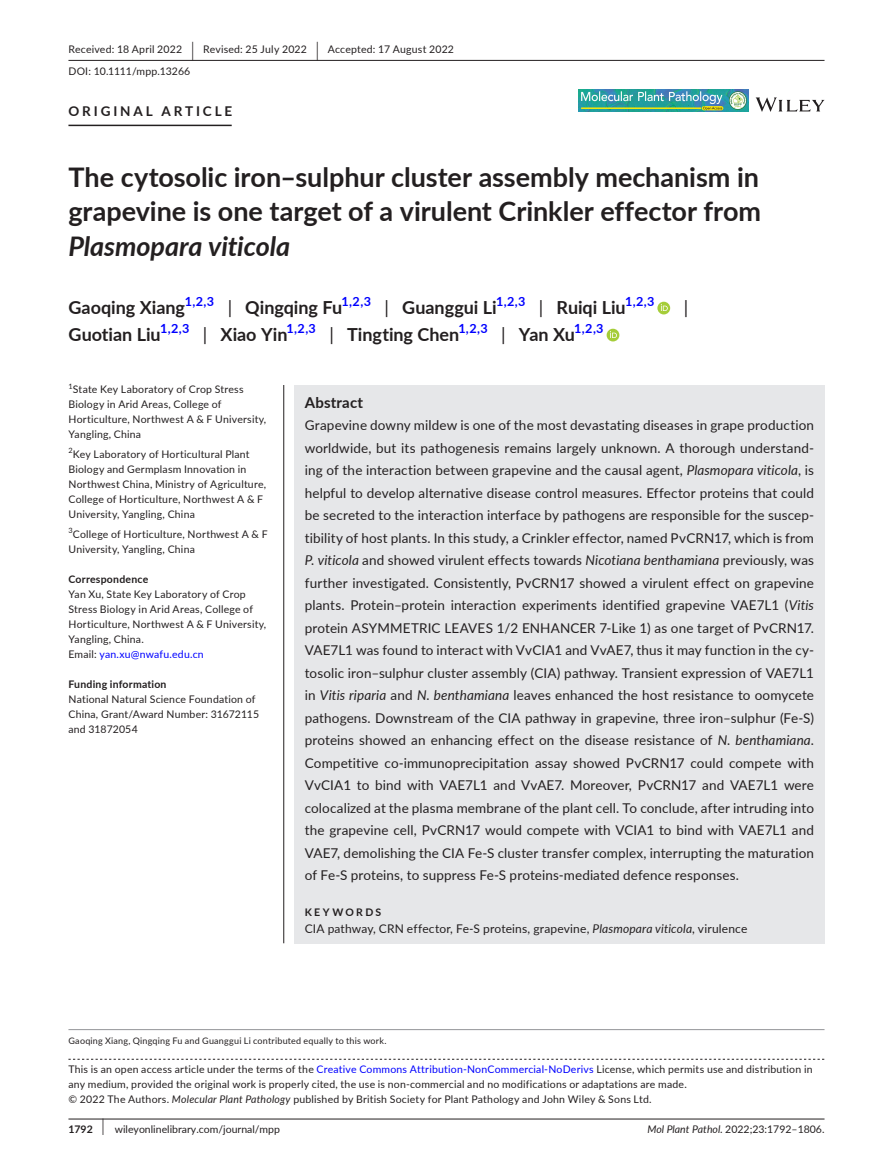
<style>
.page{position:relative;width:893px;height:1174px;background:#fff}
.page>*{position:absolute;margin:0;border:0;box-sizing:border-box;transform-origin:0 0}
.t1{font:700 27px/34.5px "Lato";color:#231f20}
.t2{font:italic 700 27px "Lato";letter-spacing:-.005em;color:#231f20}
.t3{font:700 18px "Lato";letter-spacing:-.005em;color:#231f20}
.t4{font:18px "Lato";color:#231f20}
.t5{font:700 15px "Lato";letter-spacing:.015em;color:#231f20}
.t6{font:13.5px/22.5px "Lato";letter-spacing:.01em;color:#231f20;text-align:justify}
.t7{font:700 13.5px "Lato";letter-spacing:.215em;color:#231f20}
.t8{font:700 12.6px "Lato";color:#00f}
.t9{font:12px "Lato";letter-spacing:.015em;color:#231f20}
.t10{font:10.5px/15px "Lato";letter-spacing:.02em;color:#231f20}
.t11{font:10.5px "Lato";color:#231f20}
.t12{font:700 10.5px "Lato";letter-spacing:.02em;color:#231f20}
.t13{font:700 10.5px "Lato";letter-spacing:.22em;color:#231f20}
.t14{font:9px "Lato";letter-spacing:.025em;color:#231f20}
.t15{font:7.35px "Lato";color:#231f20}
.s1{font-size:19.65px}
.s2{font-weight:400}
.s3{color:#00f}
.s4{font-style:italic}
.s5{font-weight:700}
.s6{font-size:17.4px}
</style>
<div class="page">
<hr style="left:68px;top:1118px;width:756px;height:1px;background:#231f20">
<svg style="left:756px;top:97px;width:68px;height:15px"></svg>
<img style="left:578px;top:90px;width:170px;height:22px">
<hr style="left:68px;top:60px;width:756px;height:1px;background:#231f20">
<hr style="left:68px;top:125px;width:164px;height:1px;background:#231f20">
<div style="left:657px;top:302px;width:13px;height:12px;background:#a5cd39;border-radius:50%"></div>
<svg style="left:661px;top:304px;width:7px;height:7px"></svg>
<div style="left:607px;top:329px;width:12px;height:12px;background:#a5cd39;border-radius:50%"></div>
<svg style="left:610px;top:331px;width:7px;height:7px"></svg>
<svg style="left:68px;top:1058px;width:756px;height:1px"></svg>
<hr style="left:68px;top:1029px;width:756px;height:1px;background:#939598">
<div style="left:294px;top:385px;width:530px;height:558px;background:#e6e7e9"></div>
<hr style="left:283px;top:385px;width:1px;height:558px;background:#231f20">
<p class="t10" style="left:68px;top:38px;width:387px;line-height:21.8px">Received: 18 April 2022 <span class="s1">|</span> Revised: 25 July 2022 <span class="s1">|</span> Accepted: 17 August 2022<br>DOI: 10.1111/mpp.13266</p>
<p class="t7" style="left:68px;top:101px;width:165px">ORIGINAL ARTICLE</p>
<h1 class="t1" style="left:68px;top:159px;width:694px">The cytosolic iron–sulphur cluster assembly mechanism in grapevine is one target of a virulent Crinkler effector from</h1>
<h1 class="t2" style="left:68px;top:226px;width:223px">Plasmopara viticola</h1>
<h2 class="t3" style="left:68px;top:295px;width:118px">Gaoqing Xiang</h2>
<p class="t8" style="left:185px;top:292px;width:31px">1,2,3</p>
<h2 class="t3" style="left:228px;top:295px;width:116px"><span class="s2">|</span> Qingqing Fu</h2>
<p class="t8" style="left:342px;top:292px;width:31px">1,2,3</p>
<h2 class="t3" style="left:384px;top:295px;width:114px"><span class="s2">|</span> Guanggui Li</h2>
<p class="t8" style="left:496px;top:292px;width:31px">1,2,3</p>
<h2 class="t3" style="left:539px;top:295px;width:88px"><span class="s2">|</span> Ruiqi Liu</h2>
<p class="t8" style="left:625px;top:292px;width:31px">1,2,3</p>
<h2 class="t4" style="left:684px;top:295px;width:6px">|</h2>
<h2 class="t3" style="left:68px;top:322px;width:94px">Guotian Liu</h2>
<p class="t8" style="left:160px;top:319px;width:31px">1,2,3</p>
<h2 class="t3" style="left:203px;top:322px;width:86px"><span class="s2">|</span> Xiao Yin</h2>
<p class="t8" style="left:287px;top:319px;width:31px">1,2,3</p>
<h2 class="t3" style="left:329px;top:322px;width:131px"><span class="s2">|</span> Tingting Chen</h2>
<p class="t8" style="left:458px;top:319px;width:31px">1,2,3</p>
<h2 class="t3" style="left:501px;top:322px;width:75px"><span class="s2">|</span> Yan Xu</h2>
<p class="t8" style="left:574px;top:319px;width:31px">1,2,3</p>
<p class="t15" style="left:68px;top:381px;width:6px">1</p>
<p class="t10" style="left:68px;top:382px;width:199px;text-indent:4px">State Key Laboratory of Crop Stress<br>Biology in Arid Areas, College of<br>Horticulture, Northwest A &amp; F University,<br>Yangling, China</p>
<p class="t10" style="left:68px;top:446px;width:199px"><sup>2</sup>Key Laboratory of Horticultural Plant Biology and Germplasm Innovation in Northwest China, Ministry of Agriculture, College of Horticulture, Northwest A &amp; F University, Yangling, China</p>
<p class="t10" style="left:68px;top:526px;width:201px"><sup>3</sup>College of Horticulture, Northwest A &amp; F<br>University, Yangling, China</p>
<p class="t12" style="left:68px;top:571px;width:81px">Correspondence</p>
<p class="t10" style="left:68px;top:586px;width:199px">Yan Xu, State Key Laboratory of Crop Stress Biology in Arid Areas, College of Horticulture, Northwest A &amp; F University, Yangling, China.<br>Email: <span class="s3">yan.xu@nwafu.edu.cn</span></p>
<p class="t12" style="left:68px;top:676px;width:100px">Funding information</p>
<p class="t10" style="left:68px;top:691px;width:192px">National Natural Science Foundation of<br>China, Grant/Award Number: 31672115 and 31872054</p>
<p class="t5" style="left:305px;top:391px;width:60px">Abstract</p>
<p class="t6" style="left:305px;top:413px;width:511px">Grapevine downy mildew is one of the most devastating diseases in grape production worldwide, but its pathogenesis remains largely unknown. A thorough understand&shy;ing of the interaction between grapevine and the causal agent, <span class="s4">Plasmopara viticola</span>, is helpful to develop alternative disease control measures. Effector proteins that could be secreted to the interaction interface by pathogens are responsible for the suscep&shy;tibility of host plants. In this study, a Crinkler effector, named PvCRN17, which is from <span class="s4">P. viticola</span> and showed virulent effects towards <span class="s4">Nicotiana benthamiana</span> previously, was further investigated. Consistently, PvCRN17 showed a virulent effect on grapevine plants. Protein–protein interaction experiments identified grapevine VAE7L1 (<span class="s4">Vitis </span>protein ASYMMETRIC LEAVES 1/2 ENHANCER 7-Like 1) as one target of PvCRN17.<br>VAE7L1 was found to interact with VvCIA1 and VvAE7, thus it may function in the cy&shy;tosolic iron–sulphur cluster assembly (CIA) pathway. Transient expression of VAE7L1 in <span class="s4">Vitis riparia</span> and <span class="s4">N. benthamiana</span> leaves enhanced the host resistance to oomycete pathogens. Downstream of the CIA pathway in grapevine, three iron–sulphur (Fe-S) proteins showed an enhancing effect on the disease resistance of <span class="s4">N. benthamiana</span>.<br>Competitive co-immunoprecipitation assay showed PvCRN17 could compete with VvCIA1 to bind with VAE7L1 and VvAE7. Moreover, PvCRN17 and VAE7L1 were colocalized at the plasma membrane of the plant cell. To conclude, after intruding into the grapevine cell, PvCRN17 would compete with VCIA1 to bind with VAE7L1 and VAE7, demolishing the CIA Fe-S cluster transfer complex, interrupting the maturation of Fe-S proteins, to suppress Fe-S proteins-mediated defence responses.</p>
<p class="t13" style="left:305px;top:904px;width:78px">KEYWORDS</p>
<p class="t9" style="left:305px;top:919px;width:444px">CIA pathway, CRN effector, Fe-S proteins, grapevine, <span class="s4">Plasmopara viticola</span>, virulence</p>
<p class="t14" style="left:68px;top:1033px;width:319px">Gaoqing Xiang, Qingqing Fu and Guanggui Li contributed equally to this work.</p>
<p class="t10" style="left:68px;top:1061px;width:746px">This is an open access article under the terms of the <span class="s3">Creative Commons Attribution-NonCommercial-NoDerivs</span> License, which permits use and distribution in any medium, provided the original work is properly cited, the use is non-commercial and no modifications or adaptations are made.<br>© 2022 The Authors. <span class="s4">Molecular Plant Pathology</span> published by British Society for Plant Pathology and John Wiley &amp; Sons Ltd.</p>
<p class="t11" style="left:68px;top:1121px;width:213px"><span class="s5">1792</span> <span class="s6">|</span> wileyonlinelibrary.com/journal/mpp</p>
<p class="t11" style="left:647px;top:1121px;width:179px"><span class="s4">Mol Plant Pathol.</span> 2022;23:1792–1806.</p>
</div>
